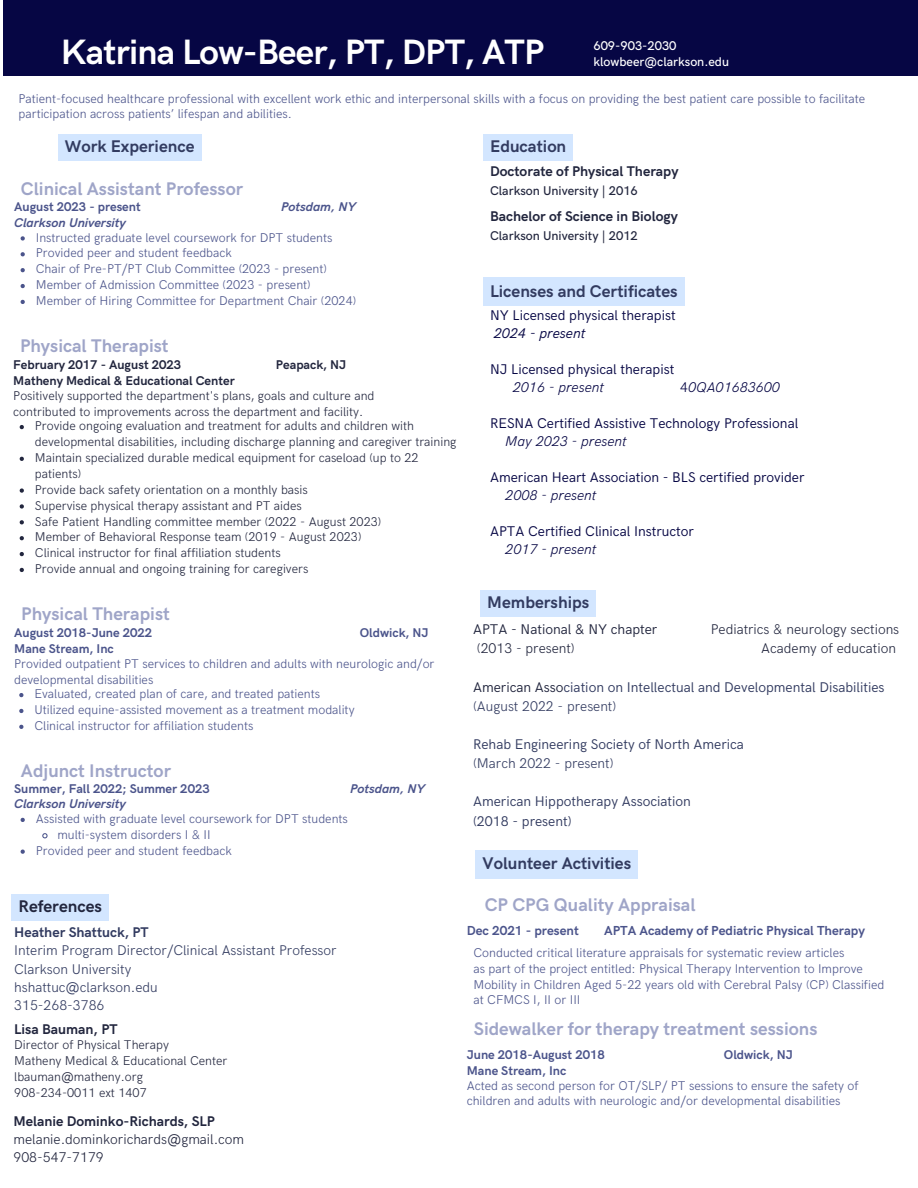
<style>
.page{position:relative;width:918px;height:1188px;background:#fff}
.page>*{position:absolute;margin:0;border:0;box-sizing:border-box;transform-origin:0 0}
.t1{font:700 35.25px "HK Grotesk";letter-spacing:-.02em;color:#fff}
.t2{font:700 18.3px "HK Grotesk";color:#9fa5c8}
.t3{font:700 16.95px "HK Grotesk";color:#323b60}
.t4{font:700 16.95px "HK Grotesk";color:#22263e}
.t5{font:14.1px/18px "HK Grotesk";color:#060644}
.t6{font:14.1px/19.2px "HK Grotesk";color:#323b60}
.t7{font:300 14.1px/18px "HK Grotesk";color:#22263e}
.t8{font:300 14.1px/18.1px "HK Grotesk";color:#323b60}
.t9{font:700 14.1px "HK Grotesk";color:#22263e}
.t10{font:italic 300 14.1px "HK Grotesk";color:#060644}
.t11{font:14.1px "HK Grotesk";color:#22263e}
.t12{font:700 13.05px "HK Grotesk";color:#4b548b}
.t13{font:300 12.75px/15.9px "HK Grotesk";color:#4b548b}
.t14{font:300 12.75px/15.9px "HK Grotesk";color:#22263e}
.t15{font:700 12.75px "HK Grotesk";color:#4b548b}
.t16{font:700 12.75px "HK Grotesk";color:#22263e}
.t17{font:italic 700 12.75px "HK Grotesk";color:#4b548b}
.t18{font:500 12.75px "HK Grotesk";color:#22263e}
.t19{font:500 12.75px "HK Grotesk";color:#fff}
.s1{font-weight:700}
.s2{font-style:italic}
.s3{font-weight:300;font-style:italic}
.s4{font-style:normal}
.s5{color:#22263e}
.s6{font-weight:300}
</style>
<div class="page">
<div style="left:3px;top:0;width:915px;height:75px;background:#060644"></div>
<svg style="left:21px;top:818px;width:4px;height:4px"></svg>
<svg style="left:42px;top:833px;width:6px;height:6px"></svg>
<svg style="left:21px;top:850px;width:4px;height:4px"></svg>
<svg style="left:19px;top:693px;width:4px;height:4px"></svg>
<svg style="left:19px;top:709px;width:4px;height:4px"></svg>
<svg style="left:19px;top:725px;width:4px;height:4px"></svg>
<svg style="left:20px;top:425px;width:4px;height:4px"></svg>
<svg style="left:20px;top:457px;width:4px;height:4px"></svg>
<svg style="left:20px;top:488px;width:4px;height:5px"></svg>
<svg style="left:20px;top:504px;width:4px;height:5px"></svg>
<svg style="left:20px;top:520px;width:4px;height:4px"></svg>
<svg style="left:20px;top:536px;width:4px;height:4px"></svg>
<svg style="left:20px;top:552px;width:4px;height:4px"></svg>
<svg style="left:20px;top:568px;width:4px;height:4px"></svg>
<div style="left:58px;top:134px;width:144px;height:27px;background:#d3e6ff"></div>
<div style="left:481px;top:590px;width:115px;height:27px;background:#d3e6ff"></div>
<div style="left:483px;top:134px;width:90px;height:27px;background:#d3e6ff"></div>
<div style="left:12px;top:894px;width:97px;height:26px;background:#d3e6ff"></div>
<div style="left:483px;top:278px;width:202px;height:28px;background:#d3e6ff"></div>
<div style="left:476px;top:850px;width:162px;height:28px;background:#d3e6ff"></div>
<svg style="left:21px;top:236px;width:4px;height:5px"></svg>
<svg style="left:21px;top:252px;width:4px;height:4px"></svg>
<svg style="left:21px;top:268px;width:4px;height:4px"></svg>
<svg style="left:21px;top:284px;width:4px;height:4px"></svg>
<svg style="left:21px;top:300px;width:4px;height:4px"></svg>
<h3 class="t1" style="left:61px;top:32px;width:485px">Katrina Low-Beer, PT, DPT, ATP</h3>
<h3 class="t19" style="left:593px;top:38px;width:85px">609-903-2030</h3>
<h3 class="t19" style="left:593px;top:54px;width:137px">klowbeer@clarkson.edu</h3>
<h1 class="t13" style="left:19px;top:91px;width:848px">Patient-focused healthcare professional with excellent work ethic and interpersonal skills with a focus on providing the best patient care possible to facilitate participation across patients’ lifespan and abilities.</h1>
<h2 class="t3" style="left:65px;top:137px;width:131px">Work Experience</h2>
<h4 class="t2" style="left:21px;top:179px;width:224px">Clinical Assistant Professor</h4>
<h2 class="t15" style="left:14px;top:200px;width:128px">August 2023 - present</h2>
<h2 class="t17" style="left:281px;top:200px;width:76px">Potsdam, NY</h2>
<h2 class="t17" style="left:14px;top:216px;width:113px">Clarkson University</h2>
<h3 class="t13" style="left:36px;top:230px;width:298px">Instructed graduate level coursework for DPT students</h3>
<h4 class="t13" style="left:36px;top:246px;width:198px">Provided peer and student feedback</h4>
<p class="t13" style="left:36px;top:262px;width:293px">Chair of Pre-PT/PT Club Committee (2023 - present)</p>
<h2 class="t13" style="left:36px;top:277px;width:276px">Member of Admission Committee (2023 - present)</h2>
<h3 class="t13" style="left:36px;top:293px;width:322px">Member of Hiring Committee for Department Chair (2024)</h3>
<h2 class="t2" style="left:20px;top:335px;width:150px">Physical Therapist</h2>
<h3 class="t16" style="left:13px;top:358px;width:169px">February 2017 - August 2023</h3>
<h3 class="t16" style="left:276px;top:358px;width:72px">Peapack, NJ</h3>
<h3 class="t16" style="left:13px;top:373px;width:223px">Matheny Medical &amp; Educational Center</h3>
<p class="t14" style="left:35px;top:418px;width:423px">Provide ongoing evaluation and treatment for adults and children with developmental disabilities, including discharge planning and caregiver training</p>
<p class="t14" style="left:35px;top:450px;width:385px">Maintain specialized durable medical equipment for caseload (up to 22 patients)</p>
<p class="t14" style="left:35px;top:482px;width:274px">Provide back safety orientation on a monthly basis</p>
<p class="t14" style="left:35px;top:498px;width:268px">Supervise physical therapy assistant and PT aides</p>
<p class="t14" style="left:35px;top:514px;width:348px">Safe Patient Handling committee member (2022 - August 2023)</p>
<p class="t14" style="left:35px;top:530px;width:328px">Member of Behavioral Response team (2019 - August 2023)</p>
<p class="t14" style="left:35px;top:545px;width:247px">Clinical instructor for final affiliation students</p>
<p class="t14" style="left:35px;top:561px;width:275px">Provide annual and ongoing training for caregivers</p>
<p class="t14" style="left:13px;top:388px;width:363px">Positively supported the department's plans, goals and culture and contributed to improvements across the department and facility.</p>
<p class="t2" style="left:21px;top:603px;width:150px">Physical Therapist</p>
<p class="t15" style="left:14px;top:626px;width:140px">August 2018-June 2022</p>
<p class="t15" style="left:360px;top:626px;width:70px">Oldwick, NJ</p>
<p class="t15" style="left:14px;top:642px;width:101px">Mane Stream, Inc</p>
<p class="t13" style="left:14px;top:656px;width:422px">Provided outpatient PT services to children and adults with neurologic and/or developmental disabilities</p>
<h3 class="t13" style="left:34px;top:686px;width:287px">Evaluated, created plan of care, and treated patients</h3>
<p class="t13" style="left:34px;top:702px;width:322px">Utilized equine-assisted movement as a treatment modality</p>
<p class="t13" style="left:34px;top:718px;width:221px">Clinical instructor for affiliation students</p>
<p class="t2" style="left:21px;top:760px;width:152px">Adjunct Instructor</p>
<p class="t15" style="left:14px;top:781px;width:197px">Summer, Fall 2022; Summer 2023</p>
<p class="t17" style="left:350px;top:781px;width:76px">Potsdam, NY</p>
<p class="t17" style="left:14px;top:797px;width:113px">Clarkson University</p>
<h4 class="t13" style="left:36px;top:811px;width:314px">Assisted with graduate level coursework for DPT students</h4>
<h2 class="t13" style="left:57px;top:827px;width:155px">multi-system disorders I &amp; II</h2>
<h2 class="t13" style="left:36px;top:843px;width:198px">Provided peer and student feedback</h2>
<p class="t4" style="left:19px;top:897px;width:85px">References</p>
<p class="t8" style="left:14px;top:924px;width:324px"><span class="s1">Heather Shattuck, PT<br></span>Interim Program Director/Clinical Assistant Professor<br>Clarkson University<br>hshattuc@clarkson.edu<br>315-268-3786</p>
<p class="t14" style="left:14px;top:1037px;width:215px">Director of Physical Therapy<br>Matheny Medical &amp; Educational Center lbauman@matheny.org<br>908-234-0011 ext 1407</p>
<p class="t9" style="left:14px;top:1021px;width:105px">Lisa Bauman, PT</p>
<h2 class="t7" style="left:14px;top:1112px;width:232px"><span class="s1">Melanie Dominko-Richards, SLP </span>melanie.dominkorichards@gmail.com<br>908-547-7179</h2>
<h4 class="t3" style="left:490px;top:137px;width:78px">Education</h4>
<h4 class="t9" style="left:490px;top:163px;width:190px">Doctorate of Physical Therapy</h4>
<h4 class="t9" style="left:490px;top:208px;width:189px">Bachelor of Science in Biology</h4>
<h2 class="t18" style="left:490px;top:184px;width:149px">Clarkson University | 2016</h2>
<h3 class="t18" style="left:490px;top:228px;width:149px">Clarkson University | 2012</h3>
<h4 class="t3" style="left:490px;top:282px;width:189px">Licenses and Certificates</h4>
<h3 class="t5" style="left:490px;top:307px;width:187px">NY Licensed physical therapist<br><span class="s2">2024 - present</span></h3>
<p class="t5" style="left:513px;top:361px;width:163px;text-indent:-23px">NJ Licensed physical therapist<br><span class="s3">2016 - present</span></p>
<p class="t10" style="left:680px;top:379px;width:101px"><span class="s4">4</span>0QA01683600</p>
<p class="t5" style="left:490px;top:415px;width:310px">RESNA Certified Assistive Technology Professional</p>
<p class="t10" style="left:505px;top:433px;width:123px">May 2023 - present</p>
<p class="t5" style="left:490px;top:469px;width:316px">American Heart Association - BLS certified provider</p>
<h2 class="t10" style="left:505px;top:487px;width:93px">2008 - present</h2>
<h2 class="t5" style="left:490px;top:523px;width:205px">APTA Certified Clinical Instructor</h2>
<h4 class="t10" style="left:505px;top:541px;width:93px">2017 - present</h4>
<h4 class="t3" style="left:487px;top:593px;width:104px">Memberships</h4>
<h3 class="t11" style="left:473px;top:622px;width:186px">APTA - National &amp; NY chapter</h3>
<h3 class="t7" style="left:711px;top:621px;width:190px">Pediatrics &amp; neurology sections</h3>
<h3 class="t7" style="left:477px;top:640px;width:99px">(2013 - present)</h3>
<h3 class="t7" style="left:761px;top:640px;width:136px">Academy of education</h3>
<h2 class="t6" style="left:473px;top:678px;width:413px"><span class="s5">American Asso</span>ciation on Intellectual and Developmental Disabilities <span class="s6">(August 2022 - present)</span></h2>
<h4 class="t6" style="left:473px;top:735px;width:272px">Rehab Engineering Society of North America <span class="s6">(March 2022 - present)</span></h4>
<h4 class="t6" style="left:473px;top:793px;width:219px">American Hippotherapy Association (2018 - present)</h4>
<h4 class="t3" style="left:483px;top:854px;width:150px">Volunteer Activities</h4>
<h4 class="t2" style="left:485px;top:894px;width:212px">CP CPG Quality Appraisal</h4>
<p class="t12" style="left:467px;top:924px;width:114px">Dec 2021 - present</p>
<p class="t12" style="left:604px;top:924px;width:262px">APTA Academy of Pediatric Physical Therapy</p>
<h2 class="t13" style="left:474px;top:945px;width:372px">Conducted critical literature appraisals for systematic review articles</h2>
<h2 class="t13" style="left:474px;top:961px;width:412px">as part of the project entitled: Physical Therapy Intervention to Improve<br>Mobility in Children Aged 5-22 years old with Cerebral Palsy (CP) Classified at CFMCS I, II or III</h2>
<h4 class="t2" style="left:474px;top:1018px;width:345px">Sidewalker for therapy treatment sessions</h4>
<h3 class="t15" style="left:467px;top:1048px;width:140px">June 2018-August 2018</h3>
<h3 class="t15" style="left:724px;top:1048px;width:70px">Oldwick, NJ</h3>
<h3 class="t15" style="left:467px;top:1063px;width:101px">Mane Stream, Inc</h3>
<h4 class="t13" style="left:467px;top:1078px;width:393px">Acted as second person for OT/SLP/ PT sessions to ensure the safety of children and adults with neurologic and/or developmental disabilities</h4>
</div>
